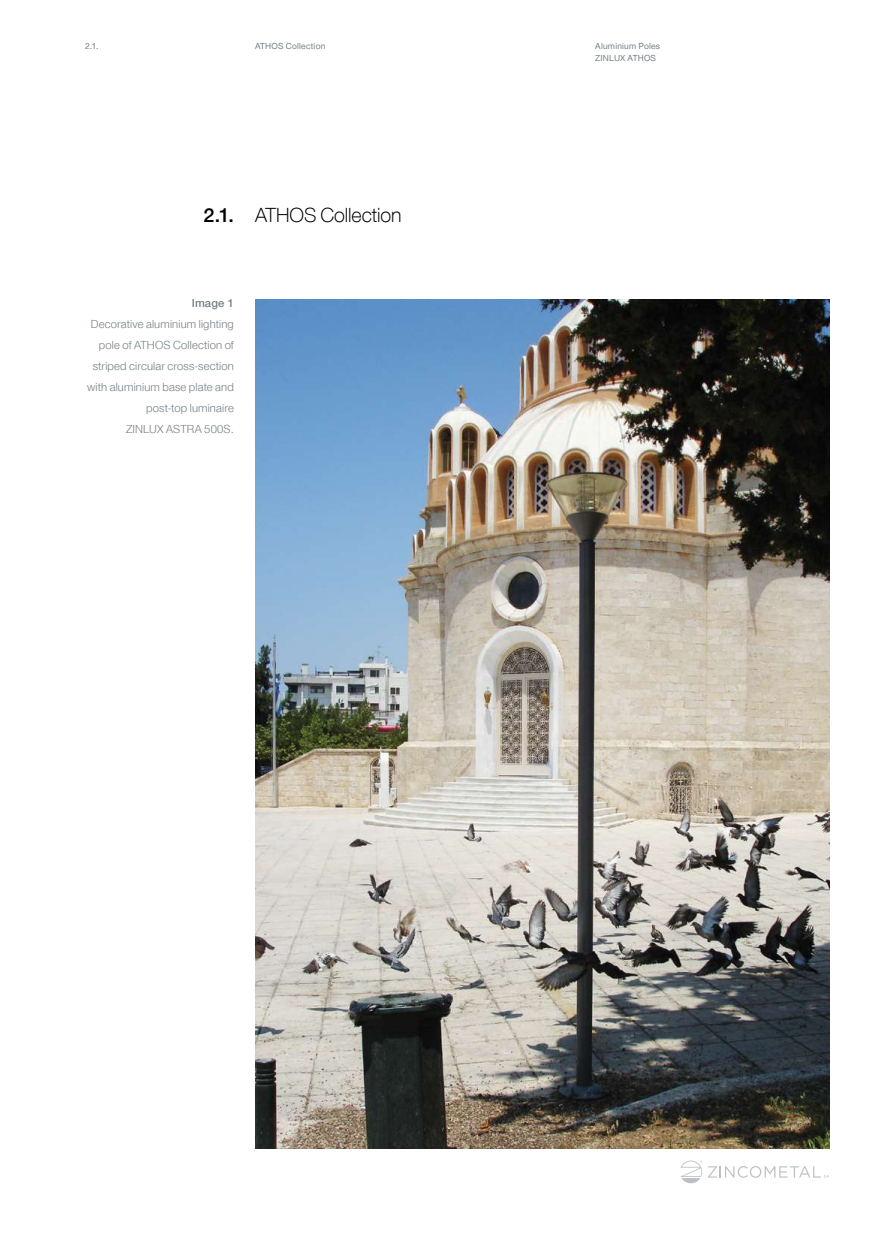
<style>
.page{position:relative;width:893px;height:1234px;background:#fff}
.page>*{position:absolute;margin:0;border:0;box-sizing:border-box;transform-origin:0 0}
.t1{font:300 21px "MC Neue 05";letter-spacing:-.005em;color:#000}
.t2{font:12px/21px "MC Neue 06";letter-spacing:.015em;color:#737e83;text-align:right}
.t3{font:600 12px "MC Neue 09";letter-spacing:.015em;color:#737e83}
.t4{font:9px/12px "MC Neue 08";letter-spacing:.025em;color:#737e83}
.s1{font-family:"MC Neue 09";font-weight:600}
</style>
<div class="page">
<svg style="left:708px;top:1166px;width:121px;height:11px"></svg>
<svg style="left:680px;top:1160px;width:22px;height:22px"></svg>
<img style="left:255px;top:299px;width:574px;height:849px">
<p class="t4" style="left:85px;top:40px;width:15px">2.1.</p>
<p class="t4" style="left:255px;top:40px;width:72px">ATHOS Collection</p>
<p class="t4" style="left:595px;top:40px;width:66px">Aluminium Poles<br>ZINLUX ATHOS</p>
<h1 class="t1" style="left:204px;top:204px;width:199px"><span class="s1">2.1.</span> ATHOS Collection</h1>
<p class="t3" style="left:192px;top:297px;width:44px">Image 1</p>
<p class="t2" style="left:87px;top:314px;width:148px">Decorative aluminium lighting pole of ATHOS Collection of striped circular cross-section with aluminium base plate and post-top luminaire<br>ZINLUX ASTRA 500S.</p>
</div>
